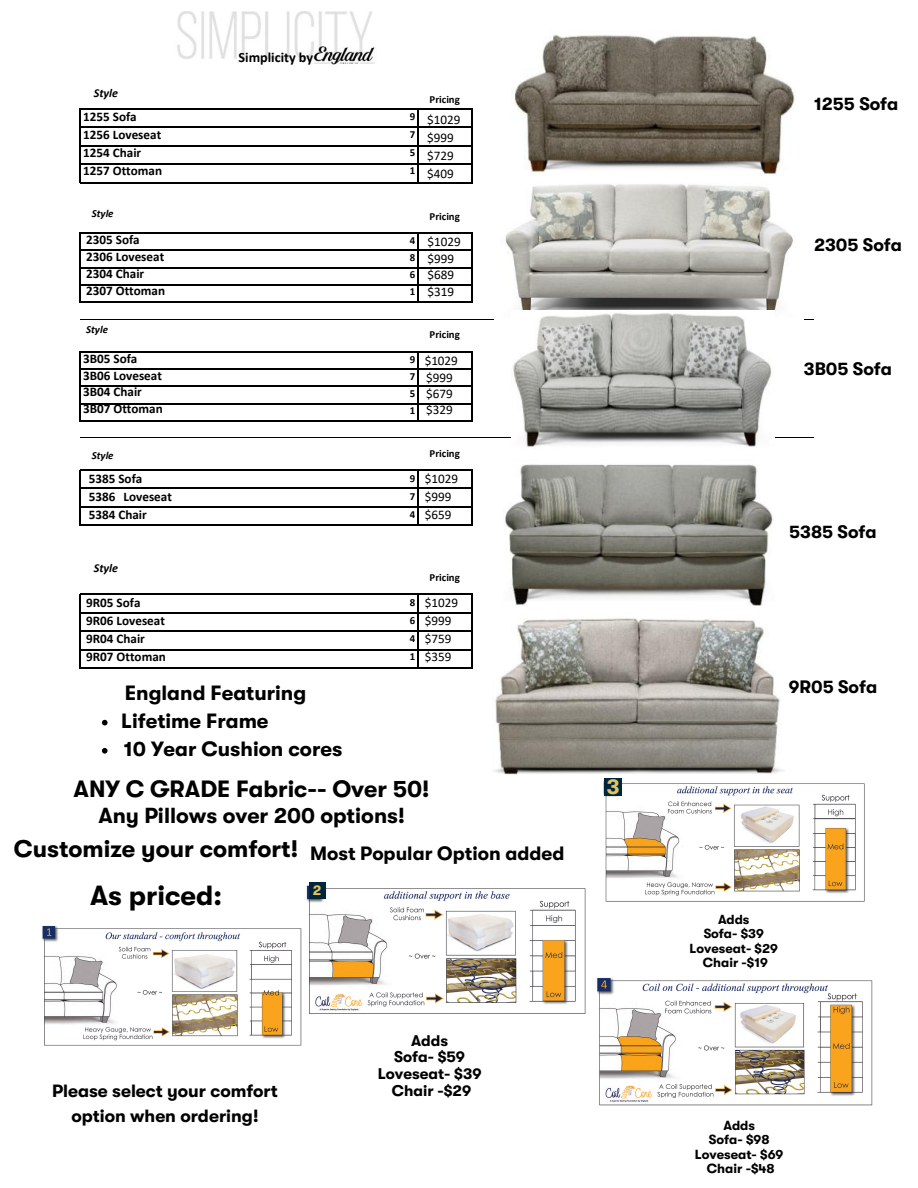
<style>
.page{position:relative;width:918px;height:1188px;background:#fff}
.page>*{position:absolute;margin:0;border:0;box-sizing:border-box;transform-origin:0 0}
.t1{font:700 27.75px "GT Walsheim Pro";color:#000}
.t2{font:700 24px "GT Walsheim Pro";color:#000}
.t3{font:700 23.55px "GT Walsheim Pro";color:#000}
.t4{font:700 21.75px "GT Walsheim Pro";color:#000}
.t5{font:700 21.3px "GT Walsheim Pro";color:#e5c45f}
.t6{font:700 20.7px "GT Walsheim Pro";color:#000}
.t7{font:700 19.35px "GT Walsheim Pro";color:#000}
.t8{font:700 18px "GT Walsheim Pro";color:#000}
.t9{font:700 17.7px/24.2px "GT Walsheim Pro";color:#000;text-align:center}
.t10{font:700 15.45px "GT Walsheim Pro";color:#000}
.t11{font:700 14.1px "Calibri";color:#000}
.t12{font:700 13.95px "GT Walsheim Pro";color:#e5c45f}
.t13{font:700 13.2px/18px "Calibri";color:#000}
.t14{font:13.2px/18px "Calibri";color:#000}
.t15{font:700 13.2px "GT Walsheim Pro";color:#000}
.t16{font:700 13.05px "GT Walsheim Pro";color:#000}
.t17{font:italic 700 12px "Calibri";color:#000}
.t18{font:700 10.8px/18px "Calibri";color:#000;text-align:justify}
.t19{font:italic 700 10.8px "Calibri";color:#000}
</style>
<div class="page">
<img style="left:177px;top:11px;width:198px;height:54px">
<hr style="left:80px;top:319px;width:733px;height:1px;background:#000">
<hr style="left:80px;top:437px;width:733px;height:1px;background:#000">
<hr style="left:79px;top:108px;width:1px;height:75px;background:#000">
<hr style="left:417px;top:109px;width:1px;height:74px;background:#000">
<hr style="left:472px;top:109px;width:1px;height:74px;background:#000">
<hr style="left:80px;top:108px;width:393px;height:1px;background:#000">
<hr style="left:80px;top:127px;width:393px;height:1px;background:#000">
<hr style="left:80px;top:145px;width:393px;height:1px;background:#000">
<hr style="left:80px;top:164px;width:393px;height:1px;background:#000">
<hr style="left:80px;top:182px;width:393px;height:1px;background:#000">
<hr style="left:79px;top:232px;width:1px;height:71px;background:#000">
<hr style="left:417px;top:234px;width:1px;height:69px;background:#000">
<hr style="left:472px;top:234px;width:1px;height:69px;background:#000">
<hr style="left:80px;top:232px;width:393px;height:1px;background:#000">
<hr style="left:80px;top:250px;width:393px;height:1px;background:#000">
<hr style="left:80px;top:267px;width:393px;height:1px;background:#000">
<hr style="left:80px;top:284px;width:393px;height:2px;background:#000">
<hr style="left:80px;top:302px;width:393px;height:1px;background:#000">
<hr style="left:79px;top:351px;width:1px;height:71px;background:#000">
<hr style="left:417px;top:352px;width:1px;height:70px;background:#000">
<hr style="left:472px;top:352px;width:1px;height:70px;background:#000">
<hr style="left:80px;top:351px;width:393px;height:1px;background:#000">
<hr style="left:80px;top:368px;width:393px;height:1px;background:#000">
<hr style="left:80px;top:386px;width:393px;height:1px;background:#000">
<hr style="left:80px;top:403px;width:393px;height:1px;background:#000">
<hr style="left:80px;top:420px;width:393px;height:2px;background:#000">
<hr style="left:79px;top:470px;width:1px;height:56px;background:#000">
<hr style="left:417px;top:471px;width:1px;height:55px;background:#000">
<hr style="left:472px;top:471px;width:1px;height:55px;background:#000">
<hr style="left:80px;top:470px;width:393px;height:1px;background:#000">
<hr style="left:80px;top:488px;width:393px;height:1px;background:#000">
<hr style="left:80px;top:506px;width:393px;height:1px;background:#000">
<hr style="left:80px;top:525px;width:393px;height:1px;background:#000">
<hr style="left:79px;top:594px;width:1px;height:75px;background:#000">
<hr style="left:417px;top:595px;width:1px;height:74px;background:#000">
<hr style="left:472px;top:595px;width:1px;height:74px;background:#000">
<hr style="left:80px;top:594px;width:393px;height:1px;background:#000">
<hr style="left:80px;top:612px;width:393px;height:1px;background:#000">
<hr style="left:80px;top:631px;width:393px;height:1px;background:#000">
<hr style="left:80px;top:649px;width:393px;height:1px;background:#000">
<hr style="left:80px;top:668px;width:393px;height:1px;background:#000">
<img style="left:494px;top:184px;width:310px;height:136px">
<img style="left:513px;top:34px;width:282px;height:141px">
<img style="left:511px;top:310px;width:263px;height:137px">
<img style="left:505px;top:464px;width:268px;height:142px">
<img style="left:494px;top:618px;width:291px;height:157px">
<img style="left:42px;top:925px;width:260px;height:121px">
<img style="left:306px;top:882px;width:280px;height:132px">
<div style="left:309px;top:882px;width:16px;height:17px;background:#00263e"></div>
<img style="left:603px;top:779px;width:262px;height:123px">
<div style="left:605px;top:779px;width:17px;height:17px;background:#00263e"></div>
<img style="left:597px;top:977px;width:276px;height:129px">
<svg style="left:102px;top:720px;width:6px;height:5px"></svg>
<svg style="left:102px;top:748px;width:6px;height:6px"></svg>
<p class="t17" style="left:94px;top:88px;width:26px">Style</p>
<p class="t13" style="left:83px;top:109px;width:55px">1255 Sofa</p>
<p class="t13" style="left:83px;top:127px;width:80px">1256 Loveseat<br>1254 Chair<br>1257 Ottoman</p>
<p class="t19" style="left:92px;top:209px;width:23px">Style</p>
<p class="t13" style="left:86px;top:232px;width:55px">2305 Sofa</p>
<p class="t13" style="left:86px;top:249px;width:80px;line-height:16.8px">2306 Loveseat<br>2304 Chair<br>2307 Ottoman</p>
<p class="t19" style="left:86px;top:325px;width:23px">Style</p>
<p class="t13" style="left:83px;top:350px;width:56px">3B05 Sofa</p>
<p class="t13" style="left:83px;top:368px;width:81px;line-height:16.8px">3B06 Loveseat<br>3B04 Chair<br>3B07 Ottoman</p>
<p class="t19" style="left:92px;top:451px;width:23px">Style</p>
<p class="t13" style="left:89px;top:471px;width:55px">5385 Sofa</p>
<p class="t13" style="left:89px;top:489px;width:85px">5386 Loveseat<br>5384 Chair</p>
<p class="t17" style="left:94px;top:563px;width:26px">Style</p>
<p class="t13" style="left:86px;top:595px;width:56px">9R05 Sofa</p>
<p class="t13" style="left:86px;top:613px;width:81px">9R06 Loveseat<br>9R04 Chair<br>9R07 Ottoman</p>
<p class="t11" style="left:239px;top:51px;width:76px">Simplicity by</p>
<p class="t6" style="left:125px;top:681px;width:183px">England Featuring</p>
<p class="t6" style="left:121px;top:709px;width:149px">Lifetime Frame</p>
<p class="t6" style="left:124px;top:737px;width:220px">10 Year Cushion cores</p>
<p class="t18" style="left:410px;top:108px;width:7px">9<br>7<br>5<br>1</p>
<p class="t18" style="left:430px;top:91px;width:32px">Pricing</p>
<p class="t14" style="left:427px;top:112px;width:35px">$1029 $999 $729 $409</p>
<p class="t18" style="left:410px;top:233px;width:7px;line-height:16.8px">4<br>8<br>6<br>1</p>
<p class="t18" style="left:430px;top:208px;width:32px">Pricing</p>
<p class="t14" style="left:427px;top:234px;width:35px;line-height:16.8px">$1029 $999 $689</p>
<p class="t14" style="left:427px;top:284px;width:28px">$319</p>
<p class="t18" style="left:410px;top:352px;width:7px;line-height:16.8px">9<br>7<br>5<br>1</p>
<p class="t18" style="left:430px;top:327px;width:32px">Pricing</p>
<p class="t14" style="left:425px;top:353px;width:35px">$1029</p>
<p class="t14" style="left:426px;top:369px;width:28px">$999</p>
<p class="t14" style="left:426px;top:386px;width:28px">$679</p>
<p class="t14" style="left:426px;top:402px;width:28px">$329</p>
<p class="t18" style="left:410px;top:470px;width:7px">9<br>7<br>4</p>
<p class="t18" style="left:430px;top:445px;width:32px">Pricing</p>
<p class="t14" style="left:425px;top:470px;width:35px">$1029</p>
<p class="t14" style="left:425px;top:488px;width:28px">$999</p>
<p class="t14" style="left:425px;top:506px;width:28px">$659</p>
<p class="t18" style="left:410px;top:594px;width:7px">8<br>6<br>4<br>1</p>
<p class="t18" style="left:430px;top:569px;width:32px">Pricing</p>
<p class="t14" style="left:425px;top:594px;width:35px">$1029 $999 $759 $359</p>
<p class="t3" style="left:74px;top:776px;width:357px">ANY C GRADE Fabric-- Over 50!</p>
<p class="t4" style="left:98px;top:804px;width:308px">Any Pillows over 200 options!</p>
<p class="t2" style="left:14px;top:835px;width:286px">Customize your comfort!</p>
<p class="t1" style="left:90px;top:880px;width:133px">As priced:</p>
<p class="t7" style="left:310px;top:842px;width:256px">Most Popular Option added</p>
<p class="t12" style="left:313px;top:882px;width:10px">2</p>
<p class="t5" style="left:607px;top:775px;width:14px">3</p>
<p class="t9" style="left:52px;top:1080px;width:227px">Please select your comfort option when ordering!</p>
<p class="t10" style="left:411px;top:1032px;width:39px">Adds</p>
<p class="t10" style="left:394px;top:1048px;width:73px">Sofa- $59</p>
<p class="t10" style="left:378px;top:1065px;width:105px">Loveseat- $39</p>
<p class="t10" style="left:392px;top:1082px;width:81px">Chair -$29</p>
<p class="t8" style="left:814px;top:94px;width:86px">1255 Sofa</p>
<p class="t8" style="left:814px;top:235px;width:89px">2305 Sofa</p>
<p class="t8" style="left:804px;top:359px;width:90px">3B05 Sofa</p>
<p class="t8" style="left:789px;top:522px;width:89px">5385 Sofa</p>
<p class="t8" style="left:789px;top:677px;width:90px">9R05 Sofa</p>
<p class="t16" style="left:718px;top:912px;width:33px">Adds</p>
<p class="t16" style="left:704px;top:927px;width:62px">Sofa- $39</p>
<p class="t16" style="left:690px;top:941px;width:90px">Loveseat- $29</p>
<p class="t16" style="left:703px;top:955px;width:66px">Chair -$19</p>
<p class="t15" style="left:723px;top:1118px;width:33px">Adds</p>
<p class="t15" style="left:709px;top:1133px;width:62px">Sofa- $98</p>
<p class="t15" style="left:695px;top:1147px;width:90px">Loveseat- $69</p>
<p class="t15" style="left:707px;top:1161px;width:69px">Chair -$48</p>
</div>
